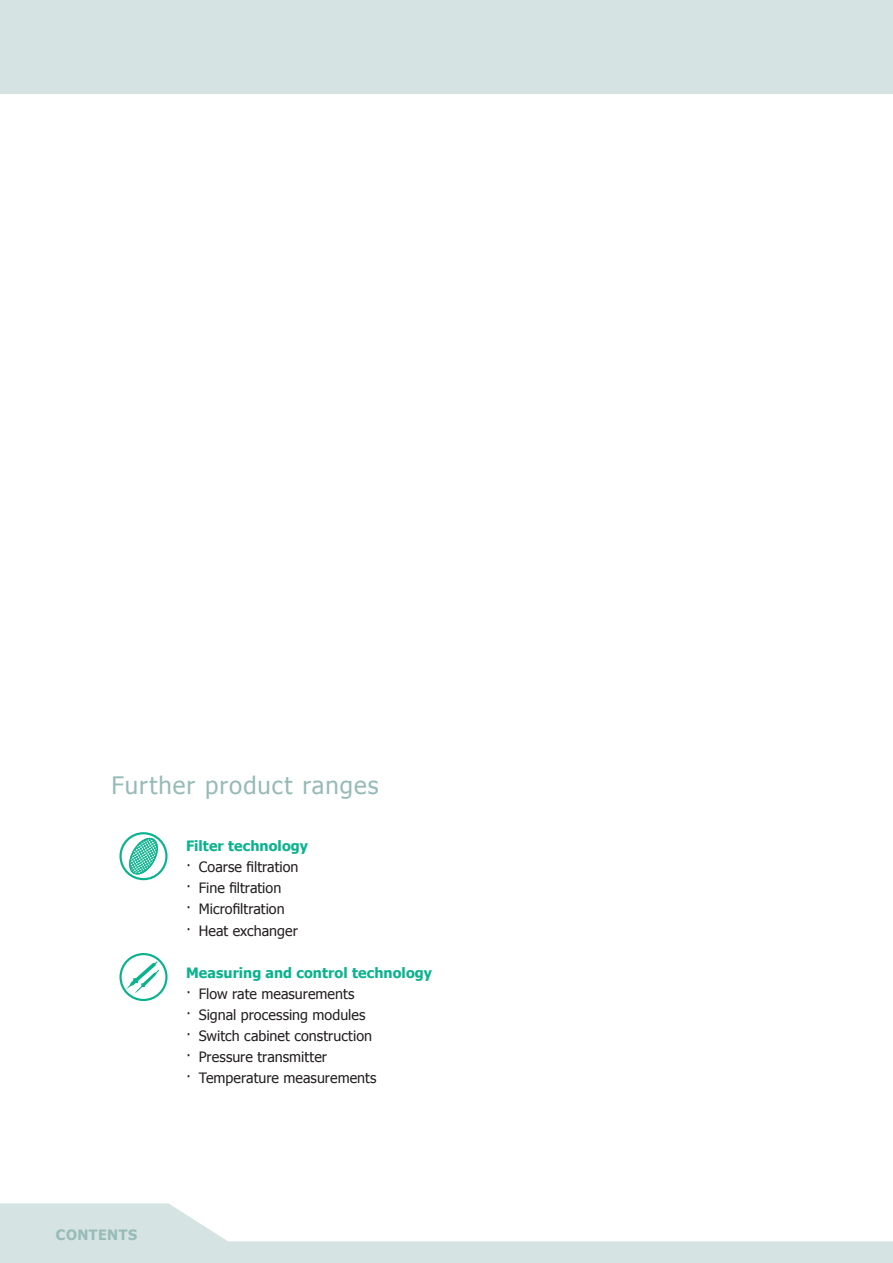
<style>
.page{position:relative;width:893px;height:1263px;background:#fff}
.page>*{position:absolute;margin:0;border:0;box-sizing:border-box;transform-origin:0 0}
.t1{font:24px "Tahoma";letter-spacing:.04em;color:#97bbb8}
.t2{font:14.25px/21px "Tahoma";letter-spacing:.005em;color:#231f20}
.t3{font:700 14.25px "Tahoma";letter-spacing:.005em;color:#0ab38d}
.t4{font:700 14.25px "Tahoma";letter-spacing:.03em;color:#97bbb8}
</style>
<div class="page">
<svg style="left:127px;top:836px;width:33px;height:40px"></svg>
<div style="left:119px;top:832px;width:49px;height:48px;border:2px solid #0ab38d;border-radius:50%"></div>
<div style="left:119px;top:953px;width:49px;height:48px;border:2px solid #0ab38d;border-radius:50%"></div>
<svg style="left:126px;top:961px;width:33px;height:32px"></svg>
<svg style="left:0;top:1203px;width:893px;height:60px"></svg>
<div style="left:0;top:0;width:893px;height:94px;background:#d5e4e2"></div>
<h1 class="t1" style="left:112px;top:770px;width:269px">Further product ranges</h1>
<p class="t3" style="left:186px;top:836px;width:124px">Filter technology</p>
<p class="t2" style="left:186px;top:856px;width:114px">· Coarse filtration · Fine filtration<br>· Microfiltration<br>· Heat exchanger</p>
<p class="t3" style="left:186px;top:962px;width:248px">Measuring and control technology</p>
<p class="t2" style="left:186px;top:982px;width:192px">· Flow rate measurements<br>· Signal processing modules<br>· Switch cabinet construction · Pressure transmitter<br>· Temperature measurements</p>
<p class="t4" style="left:56px;top:1224px;width:83px">CONTENTS</p>
</div>
